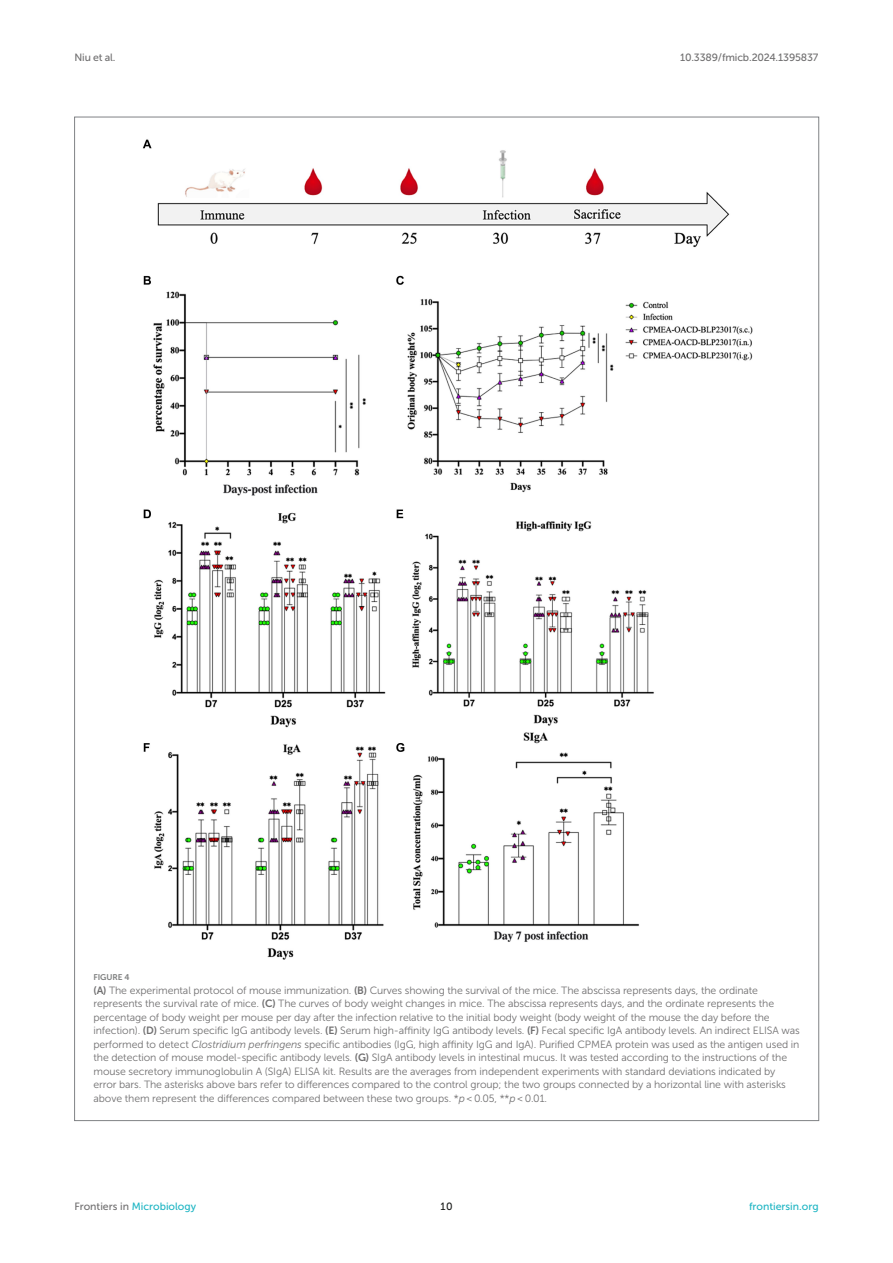
<style>
.page{position:relative;width:893px;height:1263px;background:#fff}
.page>*{position:absolute;margin:0;border:0;box-sizing:border-box;transform-origin:0 0}
.FIG_LEG{font:10.5px/13.5px "Museo Sans 300";letter-spacing:-.01em;color:#706f70}
.t1{font:10.5px "Museo Sans 500";color:#1db5c3}
.t2{font:10.5px "Museo Sans 500";letter-spacing:-.015em;color:#706f70}
.t3{font:10.5px "Museo Sans 500";color:#1b1c1b}
.FIG_HD{font:8.25px "Museo Sans 700";letter-spacing:-.01em;color:#7e7f7f}
.s1{font-family:"Museo Sans 700"}
.s2{font-style:italic}
.s3{color:#706f70}
</style>
<div class="page">
<img style="left:143px;top:139px;width:610px;height:821px">
<p class="t2" style="left:74px;top:51px;width:43px">Niu et al.</p>
<p class="t2" style="left:680px;top:51px;width:140px">10.3389/fmicb.2024.1395837</p>
<p class="FIG_HD" style="left:94px;top:973px;width:37px">FIGURE 4</p>
<p class="FIG_LEG" style="left:94px;top:983px;width:708px"><span class="s1">(A)</span> The experimental protocol of mouse immunization. <span class="s1">(B)</span> Curves showing the survival of the mice. The abscissa represents days, the ordinate represents the survival rate of mice. <span class="s1">(C)</span> The curves of body weight changes in mice. The abscissa represents days, and the ordinate represents the percentage of body weight per mouse per day after the infection relative to the initial body weight (body weight of the mouse the day before the infection). <span class="s1">(D)</span> Serum specific IgG antibody levels. <span class="s1">(E)</span> Serum high-affinity IgG antibody levels. <span class="s1">(F)</span> Fecal specific IgA antibody levels. An indirect ELISA was performed to detect <span class="s2">Clostridium perfringens</span> specific antibodies (IgG, high affinity IgG and IgA). Purified CPMEA protein was used as the antigen used in the detection of mouse model-specific antibody levels. <span class="s1">(G)</span> SIgA antibody levels in intestinal mucus. It was tested according to the instructions of the mouse secretory immunoglobulin A (SIgA) ELISA kit. Results are the averages from independent experiments with standard deviations indicated by error bars. The asterisks above bars refer to differences compared to the control group; the two groups connected by a horizontal line with asterisks above them represent the differences compared between these two groups. *<span class="s2">p</span> &lt; 0.05, **<span class="s2">p</span> &lt; 0.01.</p>
<p class="t1" style="left:74px;top:1200px;width:123px"><span class="s3">Frontiers in</span> Microbiology</p>
<p class="t3" style="left:440px;top:1200px;width:14px">10</p>
<p class="t1" style="left:749px;top:1200px;width:71px">frontiersin.org</p>
</div>
